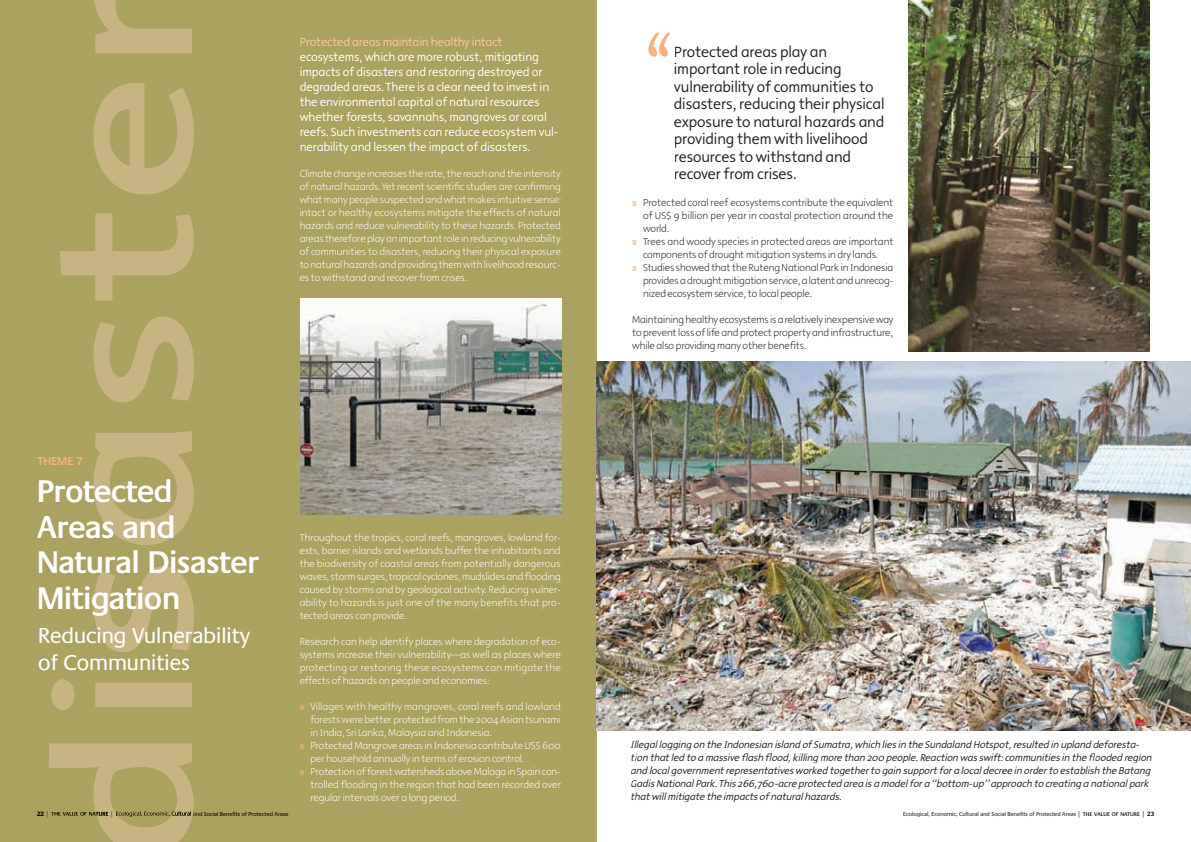
<style>
.page{position:relative;width:1191px;height:842px;background:#fff}
.page>*{position:absolute;margin:0;border:0;box-sizing:border-box;transform-origin:0 0}
.t1{font:190.1px "Malcom";color:#c8b382;scale:1.29 1}
.t2{font:300 90.3px "Malcom";color:#f9af7f}
.t3{font:600 32.5px/35.5px "Praxis";color:#fff}
.t4{font:22.5px/27px "Praxis";color:#fff}
.t5{font:300 15px/17.5px "Malcom";letter-spacing:-.005em;color:#231f20}
.t6{font:300 12px/15px "Malcom";letter-spacing:-.005em;color:#fff}
.t7{font:600 12px "Praxis";color:#f9af7f}
.t8{font:300 10px/13px "Malcom";letter-spacing:-.005em;color:#fff;text-align:justify}
.t9{font:300 10px/13px "Malcom";letter-spacing:-.005em;color:#231f20}
.t10{font:italic 300 10px/13px "Malcom";color:#231f20}
.t11{font:500 10px "Cafe Retro";color:#f9af7f}
.t12{font:700 6.5px "Praxis";color:#010700}
.t13{font:6px "Praxis";color:#231f20}
.t14{font:6px "Praxis";color:#010700}
.s1{color:#57585a}
.s2{font-weight:700;font-size:6.5px;color:#57585a}
.s3{color:#fbc6a1}
.s4{font-weight:600;font-size:5.6px}
.s5{font-weight:700;font-size:6.5px}
</style>
<div class="page">
<div style="left:0;top:0;width:596px;height:842px;background:#aba160"></div>
<img style="left:301px;top:299px;width:260px;height:215px">
<img style="left:596px;top:362px;width:594px;height:369px">
<img style="left:909px;top:0;width:240px;height:351px">
<svg style="left:51px;top:812px;width:10px;height:4px"></svg>
<svg style="left:63px;top:812px;width:15px;height:4px"></svg>
<svg style="left:80px;top:812px;width:7px;height:4px"></svg>
<svg style="left:89px;top:812px;width:19px;height:4px"></svg>
<svg style="left:116px;top:811px;width:78px;height:6px"></svg>
<p class="t1" style="left:7px;top:864px;width:682px;rotate:-90deg">disaster</p>
<p class="t7" style="left:37px;top:454px;width:47px">THEME 7</p>
<p class="t3" style="left:37px;top:474px;width:223px">Protected<br>Areas and<br>Natural Disaster<br>Mitigation</p>
<p class="t4" style="left:38px;top:622px;width:213px">Reducing Vulnerability of Communities</p>
<p class="t12" style="left:37px;top:810px;width:14px">22 <span class="s1">|</span></p>
<p class="t14" style="left:110px;top:810px;width:180px"><span class="s2">|</span> Ecological, Economic, Cultural and Social Benefits of Protected Areas</p>
<p class="t6" style="left:300px;top:34px;width:260px"><span class="s3">Protected areas maintain healthy intact </span>ecosystems, which are more robust, mitigating impacts of disasters and restoring destroyed or degraded areas. There is a clear need to invest in the environmental capital of natural resources whether forests, savannahs, mangroves or coral reefs. Such investments can reduce ecosystem vul&shy;nerability and lessen the impact of disasters.</p>
<p class="t8" style="left:300px;top:167px;width:263px">Climate change increases the rate, the reach and the intensity of natural hazards. Yet recent scientific studies are confirming what many people suspected and what makes intuitive sense: intact or healthy ecosystems mitigate the effects of natural hazards and reduce vulnerability to these hazards. Protected areas therefore play an important role in reducing vulnerability of communities to disasters, reducing their physical exposure to natural hazards and providing them with livelihood resourc&shy;es to withstand and recover from crises.</p>
<p class="t8" style="left:300px;top:531px;width:263px">Throughout the tropics, coral reefs, mangroves, lowland for&shy;ests, barrier islands and wetlands buffer the inhabitants and the biodiversity of coastal areas from potentially dangerous waves, storm surges, tropical cyclones, mudslides and flooding caused by storms and by geological activity. Reducing vulner&shy;ability to hazards is just one of the many benefits that pro&shy;tected areas can provide.</p>
<p class="t8" style="left:300px;top:635px;width:263px">Research can help identify places where degradation of eco&shy;systems increase their vulnerability—as well as places where protecting or restoring these ecosystems can mitigate the effects of hazards on people and economies:</p>
<p class="t8" style="left:310px;top:700px;width:252px;text-align:left">Villages with healthy mangroves, coral reefs and lowland forests were better protected from the 2004 Asian tsunami in India, Sri Lanka, Malaysia and Indonesia.<br>Protected Mangrove areas in Indonesia contribute US$ 600 per household annually in terms of erosion control.<br>Protection of forest watersheds above Malaga in Spain con&shy;trolled flooding in the region that had been recorded over regular intervals over a long period.</p>
<p class="t11" style="left:300px;top:700px;width:6px">»</p>
<p class="t11" style="left:300px;top:739px;width:6px">»</p>
<p class="t11" style="left:300px;top:765px;width:6px">»</p>
<p class="t2" style="left:639px;top:13px;width:36px">‘‘</p>
<p class="t5" style="left:674px;top:43px;width:212px">Protected areas play an important role in reducing vulnerability of communities to disasters, reducing their physical exposure to natural hazards and providing them with livelihood resources to withstand and recover from crises.</p>
<p class="t9" style="left:643px;top:196px;width:252px">Protected coral reef ecosystems contribute the equivalent of US$ 9 billion per year in coastal protection around the world.<br>Trees and woody species in protected areas are important components of drought mitigation systems in dry lands.<br>Studies showed that the Ruteng National Park in Indonesia provides a drought mitigation service, a latent and unrecog&shy;nized ecosystem service, to local people.</p>
<p class="t9" style="left:632px;top:313px;width:263px;text-align:justify">Maintaining healthy ecosystems is a relatively inexpensive way to prevent loss of life and protect property and infrastructure, while also providing many other benefits.</p>
<p class="t11" style="left:632px;top:196px;width:6px">»</p>
<p class="t11" style="left:632px;top:235px;width:6px">»</p>
<p class="t11" style="left:632px;top:261px;width:6px">»</p>
<p class="t10" style="left:630px;top:738px;width:525px">Illegallogging on the Indonesian island ofSumatra,which liesin the Sundaland Hotspot,resulted in upland deforesta&shy;tion thatled to a massive flash flood,killing more than 200 people.Reaction wasswift:communitiesin the flooded region and localgovernmentrepresentativesworked togetherto gain supportfora localdecree in orderto establish the Batang GadisNationalPark.This266,760-acre protected area isa modelfora “bottom-up”approach to creating a nationalpark thatwillmitigate the impactsofnaturalhazards.</p>
<p class="t13" style="left:903px;top:810px;width:253px">Ecological, Economic, Cultural and Social Benefits of Protected Areas <span class="s2">|</span> <span class="s4">THE VALUE OF NATURE</span> <span class="s2">|</span> <span class="s5">23</span></p>
</div>
